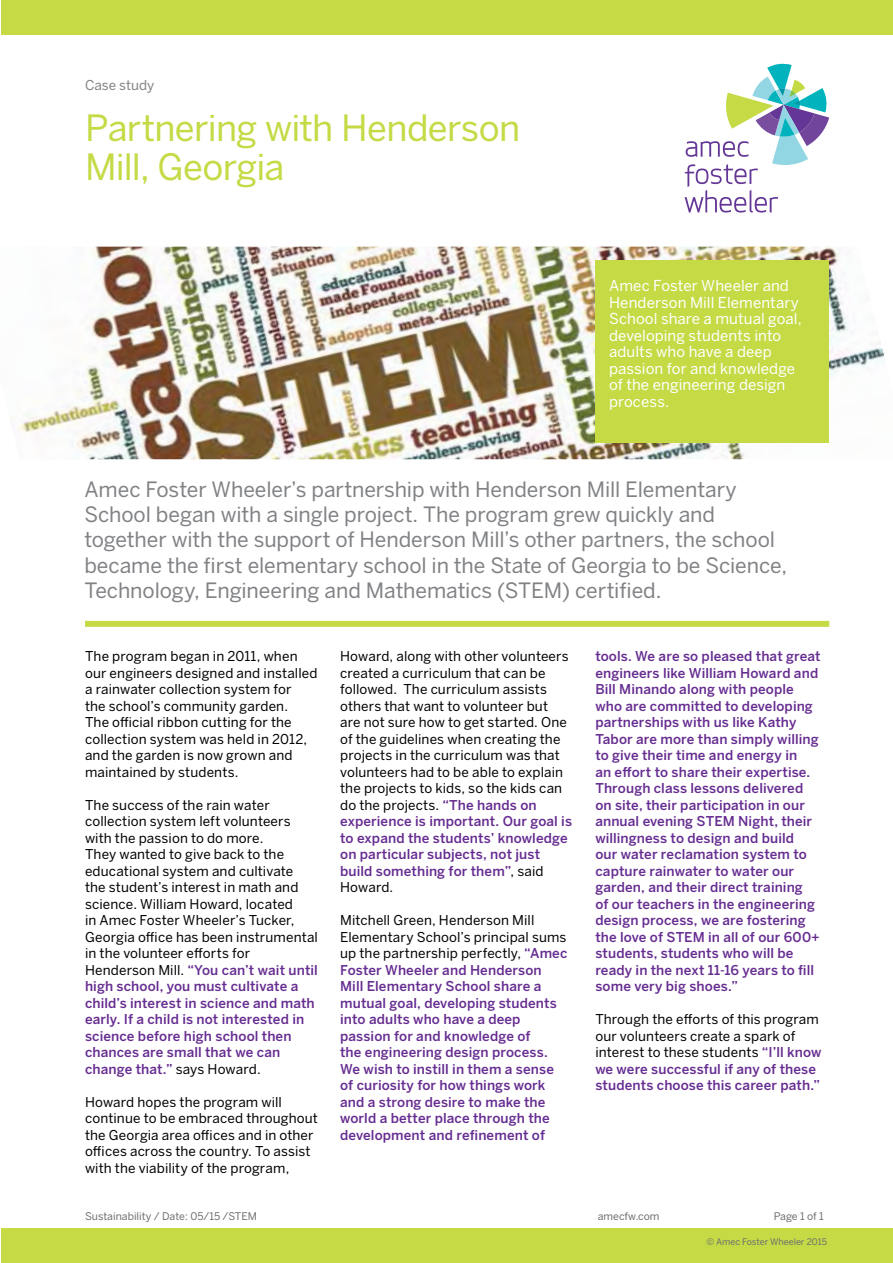
<style>
.page{position:relative;width:893px;height:1263px;background:#fff}
.page>*{position:absolute;margin:0;border:0;box-sizing:border-box;transform-origin:0 0}
.Project_Profile_Head{font:36px/39px "Benton Sans";letter-spacing:-.02em;color:#c5da45}
.Pull_out_quote_12_16{font:21px/25.2px "Benton Sans";letter-spacing:-.005em;color:#808285}
.Listings_body_copy_9{font:15px/16.5px "Benton Sans";letter-spacing:.005em;color:#fff}
.Listings_body_copy_9-2{font:13.5px/16.5px "Benton Sans";letter-spacing:.01em;color:#000}
.Listings_body_copy_9-3{font:500 13.5px/16.5px "Benton Sans";letter-spacing:.01em;color:#662d91}
.Project_Profile_Head-2{font:13.5px "Benton Sans";color:#808285}
.t1{font:10.5px "Benton Sans";color:#6d6e71}
.t2{font:9px "Benton Sans";color:#6d6e71}
.s1{font-weight:500;color:#662d91}
.s2{font-weight:400;color:#000}
</style>
<div class="page">
<svg style="left:685px;top:63px;width:144px;height:150px"></svg>
<div style="left:1px;top:0;width:892px;height:34px;background:#c5da45"></div>
<div style="left:1px;top:1229px;width:892px;height:34px;background:#c5da45"></div>
<img style="left:18px;top:247px;width:867px;height:212px">
<div style="left:85px;top:621px;width:744px;height:6px;background:#c5da45"></div>
<div style="left:595px;top:260px;width:234px;height:183px;background:#c5da45"></div>
<p class="Project_Profile_Head-2" style="left:85px;top:77px;width:71px">Case study</p>
<p class="Project_Profile_Head" style="left:85px;top:108px;width:437px">Partnering with Henderson<br>Mill, Georgia</p>
<p class="Listings_body_copy_9" style="left:609px;top:277px;width:194px">Amec Foster Wheeler and<br>Henderson Mill Elementary<br>School share a mutual goal, developing students into adults who have a deep passion for and knowledge of the engineering design process.</p>
<p class="Pull_out_quote_12_16" style="left:84px;top:477px;width:704px">Amec Foster Wheeler’s partnership with Henderson Mill Elementary School began with a single project. The program grew quickly and together with the support of Henderson Mill’s other partners, the school became the first elementary school in the State of Georgia to be Science, Technology, Engineering and Mathematics (STEM) certified.</p>
<p class="Listings_body_copy_9-2" style="left:85px;top:648px;width:234px">The program began in 2011, when our engineers designed and installed a rainwater collection system for<br>the school’s community garden.<br>The official ribbon cutting for the collection system was held in 2012, and the garden is now grown and maintained by students.</p>
<p class="Listings_body_copy_9-2" style="left:85px;top:796px;width:234px">The success of the rain water collection system left volunteers with the passion to do more.<br>They wanted to give back to the educational system and cultivate<br>the student’s interest in math and science. William Howard, located<br>in Amec Foster Wheeler’s Tucker,<br>Georgia office has been instrumental in the volunteer efforts for<br>Henderson Mill. <span class="s1">“You can’t wait until high school, you must cultivate a child’s interest in science and math early. If a child is not interested in science before high school then chances are small that we can change that.”</span> says Howard.</p>
<p class="Listings_body_copy_9-2" style="left:85px;top:1093px;width:235px">Howard hopes the program will continue to be embraced throughout the Georgia area offices and in other offices across the country. To assist with the viability of the program,</p>
<p class="Listings_body_copy_9-2" style="left:340px;top:648px;width:233px">Howard, along with other volunteers created a curriculum that can be followed. The curriculum assists others that want to volunteer but<br>are not sure how to get started. One of the guidelines when creating the projects in the curriculum was that volunteers had to be able to explain the projects to kids, so the kids can do the projects. <span class="s1">“The hands on experience is important. Our goal is to expand the students’ knowledge on particular subjects, not just build something for them”</span>, said<br>Howard.</p>
<p class="Listings_body_copy_9-3" style="left:340px;top:912px;width:229px"><span class="s2">Mitchell Green, Henderson Mill<br>Elementary School’s principal sums up the partnership perfectly,</span> “Amec<br>Foster Wheeler and Henderson<br>Mill Elementary School share a mutual goal, developing students into adults who have a deep passion for and knowledge of<br>the engineering design process.<br>We wish to instill in them a sense of curiosity for how things work and a strong desire to make the world a better place through the development and refinement of</p>
<p class="Listings_body_copy_9-3" style="left:595px;top:648px;width:227px">tools. We are so pleased that great engineers like William Howard and<br>Bill Minando along with people who are committed to developing partnerships with us like Kathy<br>Tabor are more than simply willing to give their time and energy in<br>an effort to share their expertise.<br>Through class lessons delivered on site, their participation in our annual evening STEM Night, their willingness to design and build<br>our water reclamation system to capture rainwater to water our garden, and their direct training<br>of our teachers in the engineering design process, we are fostering the love of STEM in all of our 600+ students, students who will be ready in the next 11-16 years to fill some very big shoes.”</p>
<p class="Listings_body_copy_9-2" style="left:595px;top:1011px;width:228px">Through the efforts of this program our volunteers create a spark of interest to these students <span class="s1">“I’ll know we were successful if any of these students choose this career path.”</span></p>
<p class="t1" style="left:85px;top:1210px;width:173px">Sustainability / Date: 05/15 /STEM</p>
<p class="t1" style="left:598px;top:1210px;width:63px">amecfw.com</p>
<p class="t1" style="left:774px;top:1210px;width:52px">Page 1 of 1</p>
<p class="t2" style="left:706px;top:1236px;width:122px">© Amec Foster Wheeler 2015</p>
</div>
